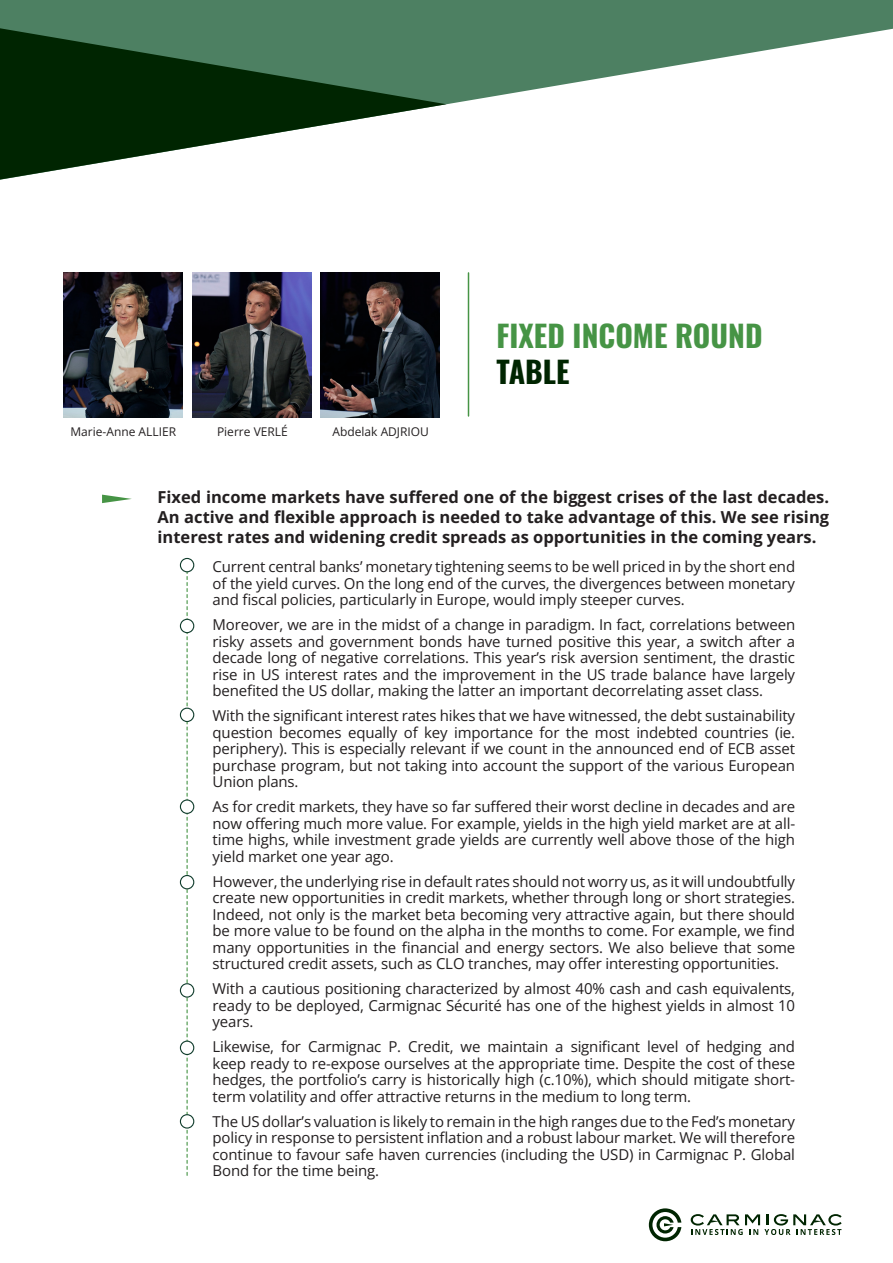
<style>
.page{position:relative;width:893px;height:1263px;background:#fff}
.page>*{position:absolute;margin:0;border:0;box-sizing:border-box;transform-origin:0 0}
.t1{font:30px/36px "Oswald";color:#469445}
.t2{font:700 16.5px/19.8px "Open Sans";color:#231f20;text-align:justify}
.t3{font:15px/16.5px "Open Sans";letter-spacing:-.01em;color:#231f20;text-align:justify}
.t4{font:12px "Open Sans";color:#231f20}
.s1{color:#002501}
</style>
<div class="page">
<svg style="left:0;top:0;width:893px;height:105px;fill:#4d8062"></svg>
<svg style="left:0;top:28px;width:446px;height:152px"></svg>
<svg style="left:649px;top:1208px;width:32px;height:33px"></svg>
<svg style="left:691px;top:1214px;width:151px;height:21px"></svg>
<svg style="left:102px;top:495px;width:30px;height:8px"></svg>
<img style="left:64px;top:273px;width:119px;height:144px">
<img style="left:193px;top:273px;width:119px;height:144px">
<img style="left:321px;top:273px;width:119px;height:144px">
<hr style="left:468px;top:273px;width:1px;height:143px;background:#469445">
<svg style="left:187px;top:572px;width:1px;height:603px"></svg>
<div style="left:180px;top:558px;width:14px;height:14px;border:1px solid #103c2c;border-radius:50%"></div>
<div style="left:180px;top:619px;width:14px;height:14px;background:#fff;border-radius:50%"></div>
<div style="left:180px;top:619px;width:14px;height:14px;border:1px solid #103c2c;border-radius:50%"></div>
<div style="left:180px;top:708px;width:14px;height:13px;background:#fff;border-radius:50%"></div>
<div style="left:180px;top:708px;width:14px;height:14px;border:1px solid #103c2c;border-radius:50%"></div>
<div style="left:180px;top:800px;width:14px;height:13px;background:#fff;border-radius:50%"></div>
<div style="left:180px;top:799px;width:14px;height:15px;border:1px solid #103c2c;border-radius:50%"></div>
<div style="left:180px;top:875px;width:14px;height:14px;background:#fff;border-radius:50%"></div>
<div style="left:180px;top:875px;width:14px;height:14px;border:1px solid #103c2c;border-radius:50%"></div>
<div style="left:180px;top:984px;width:14px;height:13px;background:#fff;border-radius:50%"></div>
<div style="left:180px;top:983px;width:14px;height:15px;border:1px solid #103c2c;border-radius:50%"></div>
<div style="left:180px;top:1041px;width:14px;height:13px;background:#fff;border-radius:50%"></div>
<div style="left:180px;top:1040px;width:14px;height:15px;border:1px solid #103c2c;border-radius:50%"></div>
<div style="left:180px;top:1115px;width:14px;height:13px;background:#fff;border-radius:50%"></div>
<div style="left:180px;top:1114px;width:14px;height:14px;border:1px solid #103c2c;border-radius:50%"></div>
<p class="t4" style="left:70px;top:424px;width:107px">Marie-Anne ALLIER</p>
<p class="t4" style="left:217px;top:424px;width:72px">Pierre VERLÉ</p>
<p class="t4" style="left:333px;top:424px;width:98px">Abdelak ADJRIOU</p>
<p class="t1" style="left:496px;top:315px;width:268px">FIXED INCOME ROUND<br><span class="s1">TABLE</span></p>
<p class="t2" style="left:158px;top:487px;width:673px">Fixed income markets have suffered one of the biggest crises of the last decades.<br>An active and flexible approach is needed to take advantage of this. We see rising interest rates and widening credit spreads as opportunities in the coming years.</p>
<p class="t3" style="left:213px;top:558px;width:584px">Current central banks’ monetary tightening seems to be well priced in by the short end of the yield curves. On the long end of the curves, the divergences between monetary and fiscal policies, particularly in Europe, would imply steeper curves.</p>
<p class="t3" style="left:213px;top:616px;width:584px">Moreover, we are in the midst of a change in paradigm. In fact, correlations between risky assets and government bonds have turned positive this year, a switch after a decade long of negative correlations. This year’s risk aversion sentiment, the drastic rise in US interest rates and the improvement in the US trade balance have largely benefited the US dollar, making the latter an important decorrelating asset class.</p>
<p class="t3" style="left:213px;top:707px;width:584px">With the significant interest rates hikes that we have witnessed, the debt sustainability question becomes equally of key importance for the most indebted countries (ie. periphery). This is especially relevant if we count in the announced end of ECB asset purchase program, but not taking into account the support of the various European Union plans.</p>
<p class="t3" style="left:213px;top:798px;width:584px">As for credit markets, they have so far suffered their worst decline in decades and are now offering much more value. For example, yields in the high yield market are at all&shy;time highs, while investment grade yields are currently well above those of the high yield market one year ago.</p>
<p class="t3" style="left:213px;top:872px;width:584px">However, the underlying rise in default rates should not worry us, as it will undoubtfully create new opportunities in credit markets, whether through long or short strategies.<br>Indeed, not only is the market beta becoming very attractive again, but there should be more value to be found on the alpha in the months to come. For example, we find many opportunities in the financial and energy sectors. We also believe that some structured credit assets, such as CLO tranches, may offer interesting opportunities.</p>
<p class="t3" style="left:213px;top:980px;width:584px">With a cautious positioning characterized by almost 40% cash and cash equivalents, ready to be deployed, Carmignac Sécurité has one of the highest yields in almost 10 years.</p>
<p class="t3" style="left:213px;top:1038px;width:584px">Likewise, for Carmignac P. Credit, we maintain a significant level of hedging and keep ready to re-expose ourselves at the appropriate time. Despite the cost of these hedges, the portfolio’s carry is historically high (c.10%), which should mitigate short&shy;term volatility and offer attractive returns in the medium to long term.</p>
<p class="t3" style="left:213px;top:1112px;width:584px">The US dollar’s valuation is likely to remain in the high ranges due to the Fed’s monetary policy in response to persistent inflation and a robust labour market. We will therefore continue to favour safe haven currencies (including the USD) in Carmignac P. Global Bond for the time being.</p>
</div>
